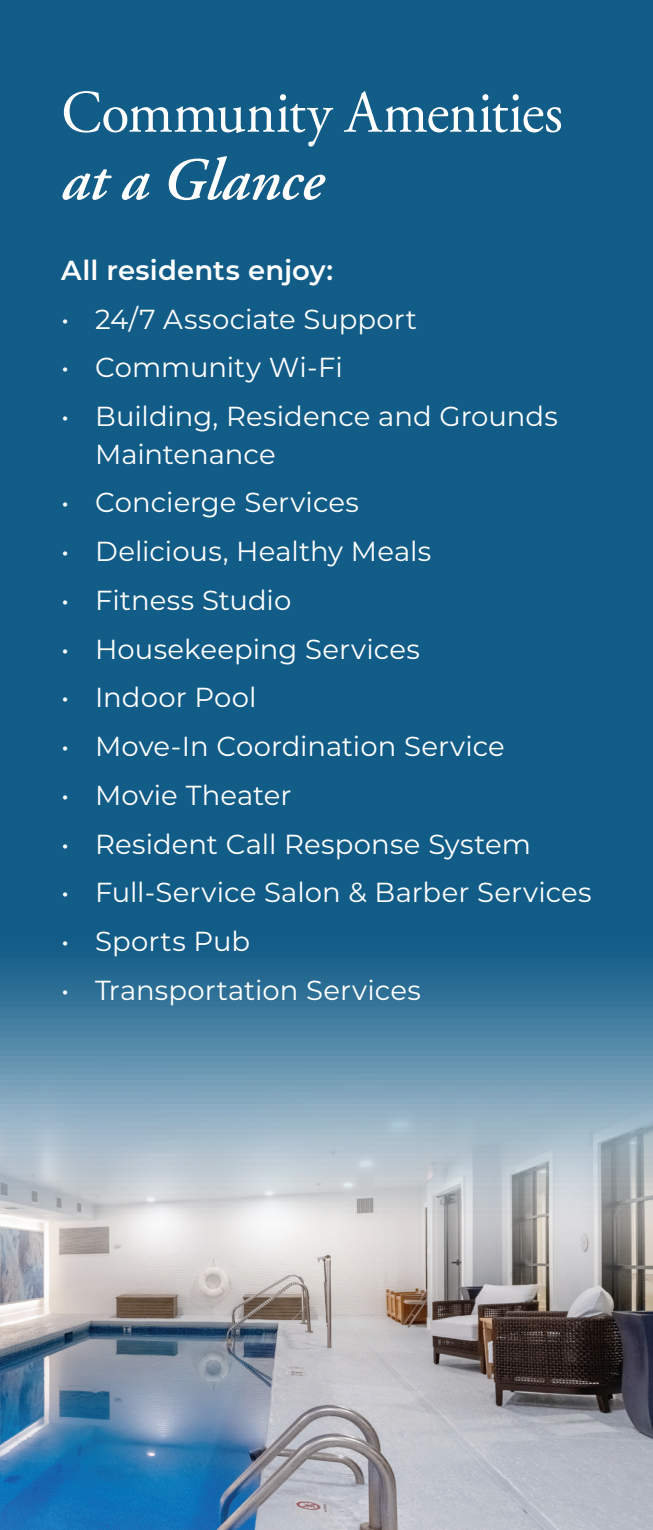
<style>
.page{position:relative;width:653px;height:1530px;background:#fff}
.page>*{position:absolute;margin:0;border:0;box-sizing:border-box;transform-origin:0 0}
.t1{font:60px/67.5px "Adobe Garamond Pro";letter-spacing:-.005em;color:#fff;scale:.96 1}
.t2{font:27.5px/37.5px "Montserrat";color:#fff}
.t3{font:600 27.5px "Montserrat";letter-spacing:.005em;color:#fff}
.s1{font-weight:600;font-style:italic}
</style>
<div class="page">
<div style="left:0;top:0;width:652px;height:1530px;background:#125c88"></div>
<img style="left:0;top:964px;width:652px;height:566px">
<p class="t1" style="left:61px;top:81px;width:524px">Community Amenities <span class="s1">at a Glance</span></p>
<p class="t3" style="left:61px;top:251px;width:273px">All residents enjoy:</p>
<p class="t2" style="left:61px;top:299px;width:357px">• 24/7 Associate Support</p>
<p class="t2" style="left:61px;top:348px;width:283px">• Community Wi-Fi</p>
<p class="t2" style="left:95px;top:397px;width:464px;text-indent:-34px">• Building, Residence and Grounds<br>Maintenance</p>
<p class="t2" style="left:61px;top:483px;width:299px">• Concierge Services</p>
<p class="t2" style="left:61px;top:532px;width:371px">• Delicious, Healthy Meals</p>
<p class="t2" style="left:61px;top:580px;width:231px">• Fitness Studio</p>
<p class="t2" style="left:61px;top:629px;width:360px">• Housekeeping Services</p>
<p class="t2" style="left:61px;top:678px;width:197px">• Indoor Pool</p>
<p class="t2" style="left:61px;top:727px;width:445px">• Move-In Coordination Service</p>
<p class="t2" style="left:61px;top:775px;width:232px">• Movie Theater</p>
<p class="t2" style="left:61px;top:824px;width:471px">• Resident Call Response System</p>
<p class="t2" style="left:61px;top:873px;width:531px">• Full-Service Salon &amp; Barber Services</p>
<p class="t2" style="left:61px;top:922px;width:190px">• Sports Pub</p>
<p class="t2" style="left:61px;top:970px;width:361px">• Transportation Services</p>
</div>
